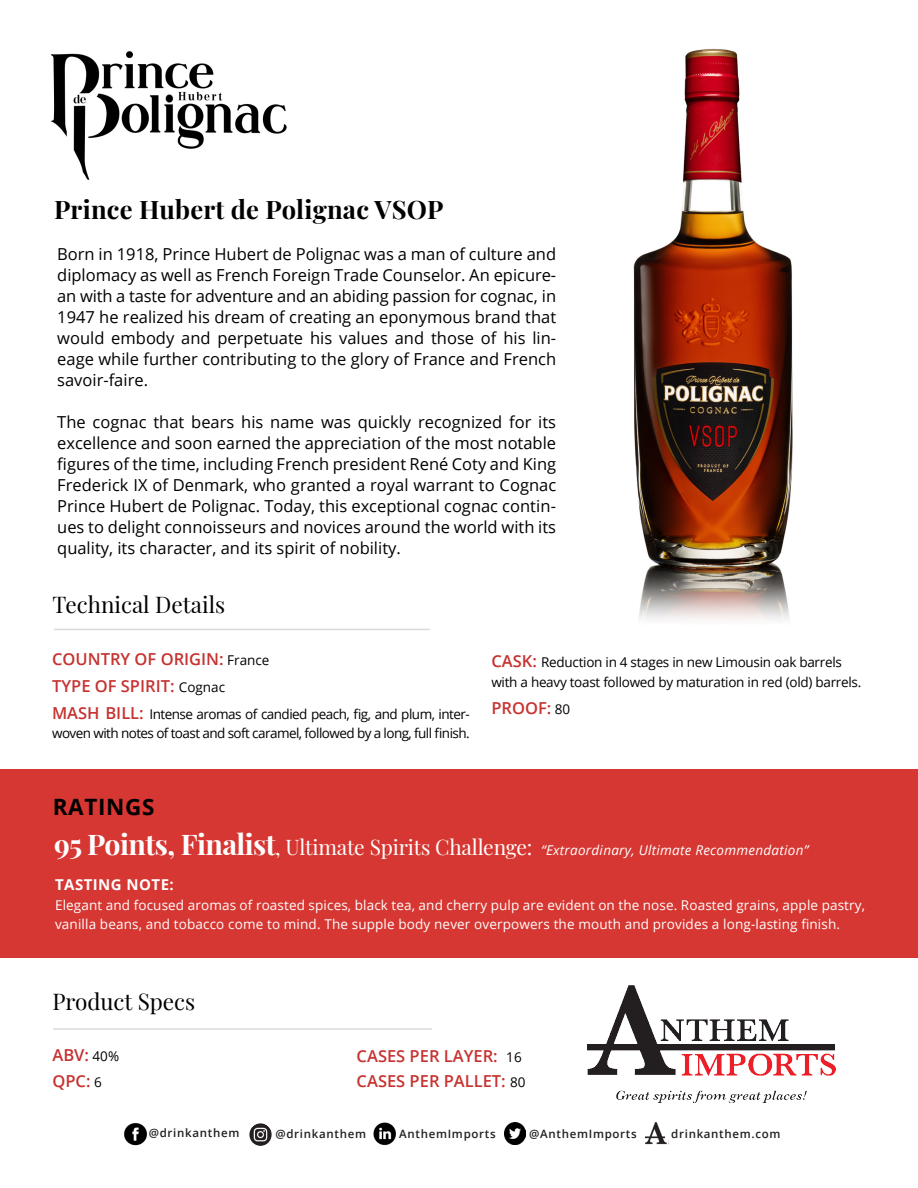
<style>
.page{position:relative;width:918px;height:1188px;background:#fff}
.page>*{position:absolute;margin:0;border:0;box-sizing:border-box;transform-origin:0 0}
.t1{font:700 25.5px "Playfair Display";letter-spacing:.01em;color:#000}
.t2{font:22.5px "Playfair Display";color:#000}
.t3{font:700 22.5px "Open Sans";letter-spacing:.03em;color:#000}
.t4{font:16.5px/21px "Open Sans";color:#000;text-align:justify}
.t5{font:600 16.5px "Open Sans";color:#c63331}
.t6{font:700 15px "Open Sans";letter-spacing:.03em;color:#fff}
.t7{font:13.5px/19.5px "Open Sans";letter-spacing:.01em;color:#fff}
.t8{font:13.5px/19.5px "Open Sans";letter-spacing:-.04em;color:#000}
.t9{font:13.5px/19.5px "Open Sans";letter-spacing:-.02em;color:#000}
.t10{font:italic 13.5px "Open Sans";letter-spacing:.02em;color:#fff}
.t11{font:600 11.55px "Open Sans";letter-spacing:.06em;color:#231f20}
.s1{font-weight:400;font-size:13.5px;color:#000}
.s2{font-weight:600;font-size:16.5px;color:#c63331}
.s3{font-family:"Playfair Display";font-weight:700;font-style:normal;font-size:28.5px}
.s4{font-family:"Playfair Display";font-style:normal;font-size:21px}
</style>
<div class="page">
<img style="left:633px;top:48px;width:160px;height:573px">
<div style="left:0;top:770px;width:918px;height:188px;background:#d63732"></div>
<hr style="left:53px;top:1028px;width:379px;height:2px;background:#000">
<hr style="left:54px;top:629px;width:376px;height:1px;background:#000">
<img style="left:588px;top:986px;width:247px;height:116px">
<img style="left:124px;top:1123px;width:23px;height:23px">
<img style="left:249px;top:1123px;width:23px;height:23px">
<img style="left:373px;top:1122px;width:23px;height:24px">
<img style="left:504px;top:1122px;width:22px;height:22px">
<img style="left:645px;top:1122px;width:22px;height:23px">
<div style="left:666px;top:1126px;width:15px;height:13px;background:#fff"></div>
<div style="left:662px;top:1128px;width:11px;height:8px;background:#fff"></div>
<img style="left:50px;top:51px;width:237px;height:129px">
<p class="t1" style="left:54px;top:190px;width:391px">Prince Hubert de Polignac VSOP</p>
<p class="t4" style="left:57px;top:243px;width:500px">Born in 1918, Prince Hubert de Polignac was a man of culture and diplomacy as well as French Foreign Trade Counselor. An epicure&shy;an with a taste for adventure and an abiding passion for cognac, in 1947 he realized his dream of creating an eponymous brand that would embody and perpetuate his values and those of his lin&shy;eage while further contributing to the glory of France and French savoir-faire.</p>
<p class="t4" style="left:57px;top:411px;width:500px">The cognac that bears his name was quickly recognized for its excellence and soon earned the appreciation of the most notable figures of the time, including French president René Coty and King Frederick IX of Denmark, who granted a royal warrant to Cognac Prince Hubert de Polignac. Today, this exceptional cognac contin&shy;ues to delight connoisseurs and novices around the world with its quality, its character, and its spirit of nobility.</p>
<p class="t2" style="left:53px;top:587px;width:174px">Technical Details</p>
<p class="t5" style="left:52px;top:648px;width:219px">COUNTRY OF ORIGIN: <span class="s1">France</span></p>
<p class="t5" style="left:52px;top:675px;width:175px">TYPE OF SPIRIT: <span class="s1">Cognac</span></p>
<p class="t8" style="left:52px;top:704px;width:419px"><span class="s2">MASH BILL:</span> Intense aromas of candied peach, fig, and plum, inter&shy;woven with notes of toast and soft caramel, followed by a long, full finish.</p>
<p class="t9" style="left:491px;top:652px;width:372px"><span class="s2">CASK:</span> Reduction in 4 stages in new Limousin oak barrels with a heavy toast followed by maturation in red (old) barrels.</p>
<p class="t5" style="left:491px;top:696px;width:80px">PROOF: <span class="s1">80</span></p>
<p class="t3" style="left:53px;top:791px;width:103px">RATINGS</p>
<p class="t10" style="left:54px;top:841px;width:756px"><span class="s3">95 Points, Finalist</span><span class="s4">, Ultimate Spirits Challenge:</span> “Extraordinary, Ultimate Recommendation”</p>
<p class="t6" style="left:55px;top:874px;width:120px">TASTING NOTE:</p>
<p class="t7" style="left:55px;top:895px;width:812px">Elegant and focused aromas of roasted spices, black tea, and cherry pulp are evident on the nose. Roasted grains, apple pastry, vanilla beans, and tobacco come to mind. The supple body never overpowers the mouth and provides a long-lasting finish.</p>
<p class="t2" style="left:52px;top:984px;width:144px">Product Specs</p>
<p class="t5" style="left:52px;top:1044px;width:68px">ABV: <span class="s1">40%</span></p>
<p class="t5" style="left:52px;top:1069px;width:51px">QPC: <span class="s1">6</span></p>
<p class="t5" style="left:357px;top:1044px;width:167px">CASES PER LAYER: <span class="s1">16</span></p>
<p class="t5" style="left:357px;top:1070px;width:170px">CASES PER PALLET: <span class="s1">80</span></p>
<p class="t11" style="left:149px;top:1125px;width:92px">@drinkanthem</p>
<p class="t11" style="left:275px;top:1125px;width:92px">@drinkanthem</p>
<p class="t11" style="left:399px;top:1126px;width:98px">AnthemImports</p>
<p class="t11" style="left:529px;top:1126px;width:109px">@AnthemImports</p>
<p class="t11" style="left:671px;top:1125px;width:111px">drinkanthem.com</p>
</div>
